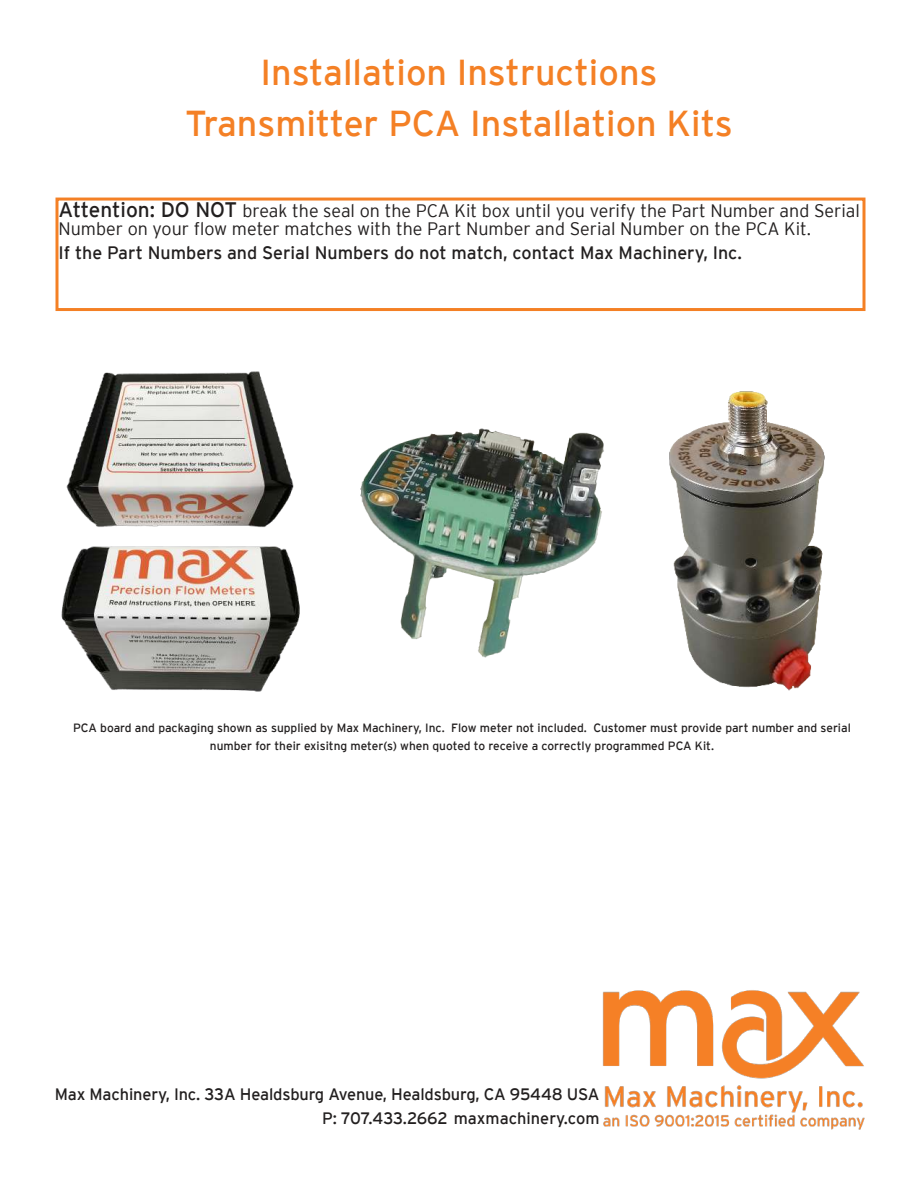
<style>
.page{position:relative;width:918px;height:1188px;background:#fff}
.page>*{position:absolute;margin:0;border:0;box-sizing:border-box;transform-origin:0 0}
.t1{font:36px/51px "Interstate";color:#f48025;text-align:center}
.t2{font:300 18px/18px "Interstate";color:#221f1f}
.t3{font:18px "Interstate";color:#221f1f}
.t4{font:16.5px "Interstate";letter-spacing:-.01em;color:#221f1f}
.t5{font:12px/18px "Interstate";color:#221f1f;text-align:center}
.s1{font-weight:400;font-size:21px}
</style>
<div class="page">
<img style="left:602px;top:990px;width:263px;height:140px">
<div style="left:56px;top:198px;width:810px;height:113px;border:3px solid #f48025"></div>
<img style="left:61px;top:546px;width:239px;height:146px">
<img style="left:66px;top:371px;width:228px;height:157px">
<img style="left:669px;top:391px;width:156px;height:300px">
<img style="left:360px;top:428px;width:244px;height:230px">
<h1 class="t1" style="left:185px;top:49px;width:549px">Installation Instructions<br>Transmitter PCA Installation Kits</h1>
<h2 class="t2" style="left:58px;top:204px;width:803px"><span class="s1">Attention: DO NOT</span> break the seal on the PCA Kit box until you verify the Part Number and Serial<br>Number on your flow meter matches with the Part Number and Serial Number on the PCA Kit.</h2>
<h2 class="t3" style="left:59px;top:245px;width:685px">If the Part Numbers and Serial Numbers do not match, contact Max Machinery, Inc.</h2>
<p class="t5" style="left:73px;top:719px;width:779px">PCA board and packaging shown as supplied by Max Machinery, Inc. Flow meter not included. Customer must provide part number and serial number for their exisitng meter(s) when quoted to receive a correctly programmed PCA Kit.</p>
<h3 class="t4" style="left:55px;top:1088px;width:546px">Max Machinery, Inc. 33A Healdsburg Avenue, Healdsburg, CA 95448 USA</h3>
<h3 class="t4" style="left:322px;top:1112px;width:279px">P: 707.433.2662 maxmachinery.com</h3>
</div>
